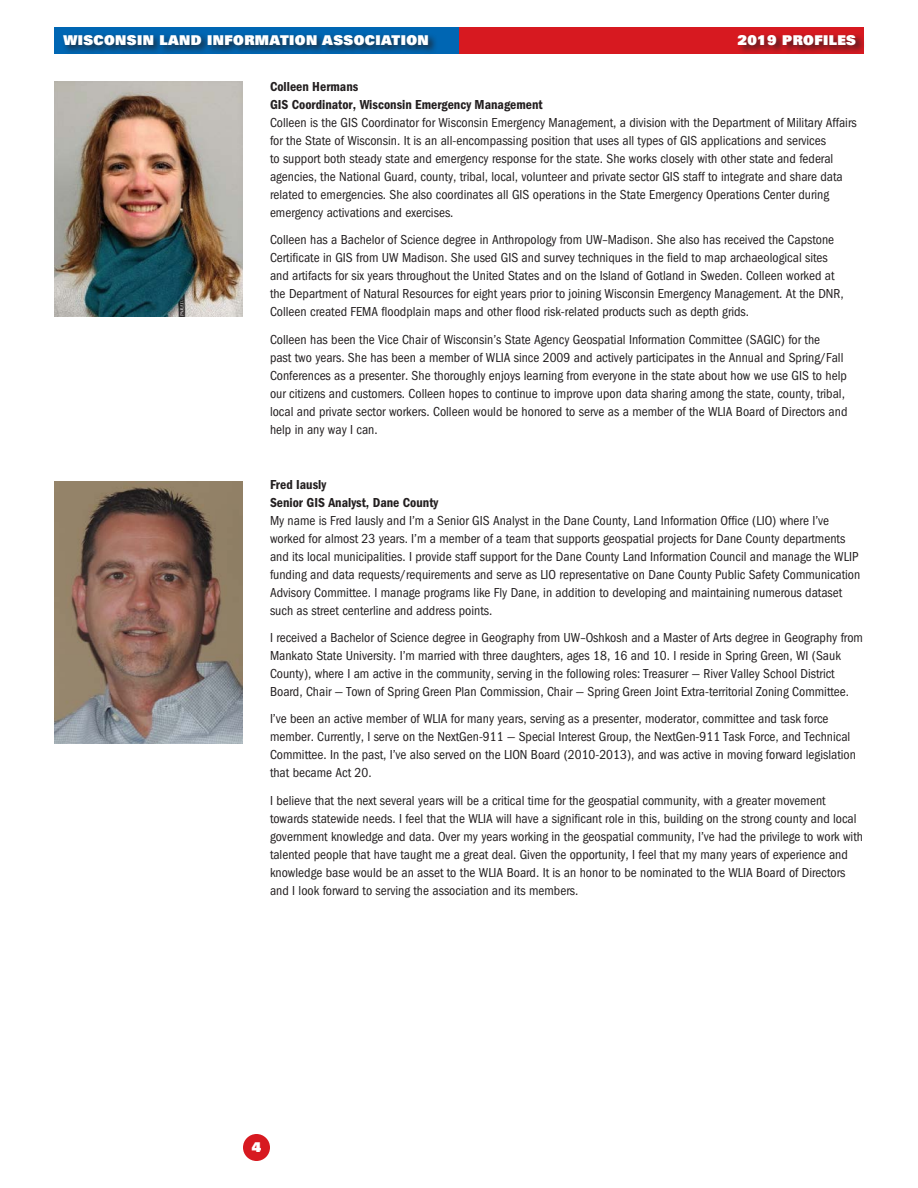
<style>
.page{position:relative;width:918px;height:1188px;background:#fff}
.page>*{position:absolute;margin:0;border:0;box-sizing:border-box;transform-origin:0 0}
.t1{font:condensed 13.5px/18px "Franklin Gothic";color:#231f20}
.t2{font:600 condensed 13.5px/18px "Franklin Gothic";color:#231f20}
.t3{font:900 13.5px "Univers";letter-spacing:.03em;color:#fff}
</style>
<div class="page">
<div style="left:54px;top:27px;width:405px;height:27px;background:#0066b3"></div>
<div style="left:459px;top:27px;width:405px;height:27px;background:#d71920"></div>
<div style="left:243px;top:1134px;width:27px;height:27px;background:#d71920;border-radius:50%"></div>
<div style="left:61px;top:33px;width:377px;height:22px;background:#231f20;opacity:.75"></div>
<div style="left:736px;top:33px;width:130px;height:22px;background:#231f20;opacity:.75"></div>
<img style="left:54px;top:482px;width:189px;height:261px">
<img style="left:54px;top:81px;width:189px;height:236px">
<p class="t3" style="left:63px;top:31px;width:367px">WISCONSIN LAND INFORMATION ASSOCIATION</p>
<p class="t3" style="left:738px;top:31px;width:120px">2019 PROFILES</p>
<p class="t2" style="left:270px;top:78px;width:274px">Colleen Hermans<br>GIS Coordinator, Wisconsin Emergency Management</p>
<p class="t1" style="left:270px;top:114px;width:588px">Colleen is the GIS Coordinator for Wisconsin Emergency Management, a division with the Department of Military Affairs for the State of Wisconsin. It is an all-encompassing position that uses all types of GIS applications and services<br>to support both steady state and emergency response for the state. She works closely with other state and federal agencies, the National Guard, county, tribal, local, volunteer and private sector GIS staff to integrate and share data related to emergencies. She also coordinates all GIS operations in the State Emergency Operations Center during emergency activations and exercises.</p>
<p class="t1" style="left:270px;top:231px;width:575px">Colleen has a Bachelor of Science degree in Anthropology from UW–Madison. She also has received the Capstone Certificate in GIS from UW Madison. She used GIS and survey techniques in the field to map archaeological sites and artifacts for six years throughout the United States and on the Island of Gotland in Sweden. Colleen worked at the Department of Natural Resources for eight years prior to joining Wisconsin Emergency Management. At the DNR, Colleen created FEMA floodplain maps and other flood risk-related products such as depth grids.</p>
<p class="t1" style="left:270px;top:331px;width:579px">Colleen has been the Vice Chair of Wisconsin’s State Agency Geospatial Information Committee (SAGIC) for the<br>past two years. She has been a member of WLIA since 2009 and actively participates in the Annual and Spring/Fall Conferences as a presenter. She thoroughly enjoys learning from everyone in the state about how we use GIS to help our citizens and customers. Colleen hopes to continue to improve upon data sharing among the state, county, tribal, local and private sector workers. Colleen would be honored to serve as a member of the WLIA Board of Directors and help in any way I can.</p>
<p class="t2" style="left:270px;top:475px;width:170px">Fred Iausly<br>Senior GIS Analyst, Dane County</p>
<p class="t1" style="left:270px;top:511px;width:592px">My name is Fred Iausly and I’m a Senior GIS Analyst in the Dane County, Land Information Office (LIO) where I’ve worked for almost 23 years. I’m a member of a team that supports geospatial projects for Dane County departments and its local municipalities. I provide staff support for the Dane County Land Information Council and manage the WLIP funding and data requests/requirements and serve as LIO representative on Dane County Public Safety Communication Advisory Committee. I manage programs like Fly Dane, in addition to developing and maintaining numerous dataset such as street centerline and address points.</p>
<p class="t1" style="left:270px;top:629px;width:595px">I received a Bachelor of Science degree in Geography from UW–Oshkosh and a Master of Arts degree in Geography from Mankato State University. I’m married with three daughters, ages 18, 16 and 10. I reside in Spring Green, WI (Sauk County), where I am active in the community, serving in the following roles: Treasurer — River Valley School District Board, Chair — Town of Spring Green Plan Commission, Chair — Spring Green Joint Extra-territorial Zoning Committee.</p>
<p class="t1" style="left:270px;top:710px;width:587px">I’ve been an active member of WLIA for many years, serving as a presenter, moderator, committee and task force member. Currently, I serve on the NextGen-911 — Special Interest Group, the NextGen-911 Task Force, and Technical Committee. In the past, I’ve also served on the LION Board (2010-2013), and was active in moving forward legislation that became Act 20.</p>
<p class="t1" style="left:270px;top:791px;width:595px">I believe that the next several years will be a critical time for the geospatial community, with a greater movement towards statewide needs. I feel that the WLIA will have a significant role in this, building on the strong county and local government knowledge and data. Over my years working in the geospatial community, I’ve had the privilege to work with talented people that have taught me a great deal. Given the opportunity, I feel that my many years of experience and knowledge base would be an asset to the WLIA Board. It is an honor to be nominated to the WLIA Board of Directors and I look forward to serving the association and its members.</p>
<p class="t3" style="left:252px;top:1139px;width:11px">4</p>
</div>
